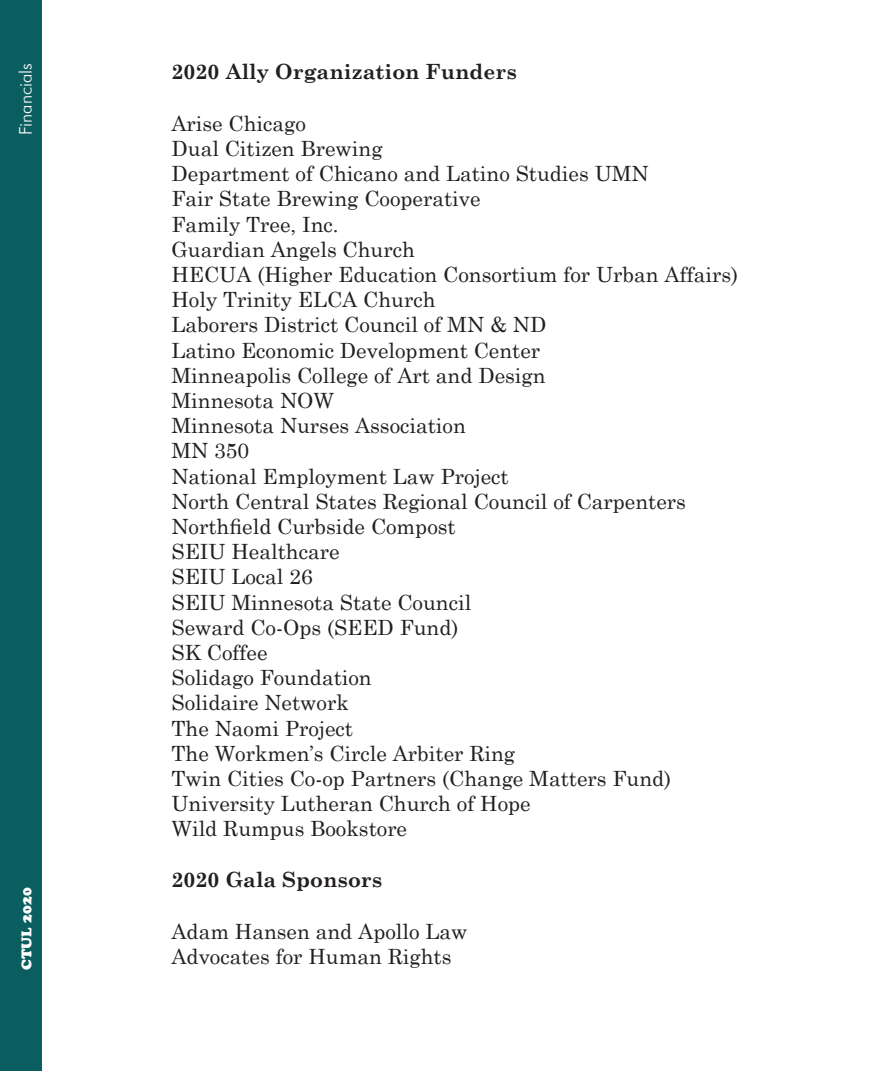
<style>
.page{position:relative;width:882px;height:1071px;background:#fff}
.page>*{position:absolute;margin:0;border:0;box-sizing:border-box;transform-origin:0 0}
.regular_body_text{font:21px "Century Schoolbook";color:#231f20}
.bold_body_text_heade{font:700 21px "Century Schoolbook";color:#231f20}
.section-margin{font:300 17.5px "Futura BT";color:#fff}
.t1{font:14px "Cooper Black Std";color:#fff}
</style>
<div class="page">
<div style="left:0;top:0;width:42px;height:1071px;background:#0b5e5f"></div>
<p class="section-margin" style="left:15px;top:135px;width:74px;rotate:-90deg">Financials</p>
<p class="t1" style="left:18px;top:970px;width:83px;rotate:-90deg">CTUL 2020</p>
<p class="bold_body_text_heade" style="left:172px;top:55px;width:347px">2020 Ally Organization Funders</p>
<p class="regular_body_text" style="left:172px;top:105px;width:136px">Arise Chicago</p>
<p class="regular_body_text" style="left:172px;top:131px;width:213px">Dual Citizen Brewing</p>
<p class="regular_body_text" style="left:172px;top:156px;width:479px">Department of Chicano and Latino Studies UMN</p>
<p class="regular_body_text" style="left:172px;top:181px;width:311px">Fair State Brewing Cooperative</p>
<p class="regular_body_text" style="left:172px;top:206px;width:169px">Family Tree, Inc.</p>
<p class="regular_body_text" style="left:172px;top:231px;width:245px">Guardian Angels Church</p>
<p class="regular_body_text" style="left:172px;top:257px;width:568px">HECUA (Higher Education Consortium for Urban Affairs)</p>
<p class="regular_body_text" style="left:172px;top:282px;width:266px">Holy Trinity ELCA Church</p>
<p class="regular_body_text" style="left:172px;top:307px;width:376px">Laborers District Council of MN &amp; ND</p>
<p class="regular_body_text" style="left:172px;top:332px;width:370px">Latino Economic Development Center</p>
<p class="regular_body_text" style="left:172px;top:357px;width:376px">Minneapolis College of Art and Design</p>
<p class="regular_body_text" style="left:172px;top:383px;width:164px">Minnesota NOW</p>
<p class="regular_body_text" style="left:172px;top:408px;width:296px">Minnesota Nurses Association</p>
<p class="regular_body_text" style="left:172px;top:433px;width:79px">MN 350</p>
<p class="regular_body_text" style="left:172px;top:458px;width:339px">National Employment Law Project</p>
<p class="regular_body_text" style="left:172px;top:483px;width:516px">North Central States Regional Council of Carpenters</p>
<p class="regular_body_text" style="left:172px;top:509px;width:286px">Northfield Curbside Compost</p>
<p class="regular_body_text" style="left:172px;top:534px;width:169px">SEIU Healthcare</p>
<p class="regular_body_text" style="left:172px;top:559px;width:143px">SEIU Local 26</p>
<p class="regular_body_text" style="left:172px;top:584px;width:301px">SEIU Minnesota State Council</p>
<p class="regular_body_text" style="left:172px;top:609px;width:289px">Seward Co-Ops (SEED Fund)</p>
<p class="regular_body_text" style="left:172px;top:635px;width:98px">SK Coffee</p>
<p class="regular_body_text" style="left:172px;top:660px;width:202px">Solidago Foundation</p>
<p class="regular_body_text" style="left:172px;top:685px;width:179px">Solidaire Network</p>
<p class="regular_body_text" style="left:172px;top:710px;width:183px">The Naomi Project</p>
<p class="regular_body_text" style="left:172px;top:735px;width:345px">The Workmen’s Circle Arbiter Ring</p>
<p class="regular_body_text" style="left:172px;top:761px;width:501px">Twin Cities Co-op Partners (Change Matters Fund)</p>
<p class="regular_body_text" style="left:172px;top:786px;width:361px">University Lutheran Church of Hope</p>
<p class="regular_body_text" style="left:172px;top:811px;width:237px">Wild Rumpus Bookstore</p>
<p class="bold_body_text_heade" style="left:172px;top:863px;width:212px">2020 Gala Sponsors</p>
<p class="regular_body_text" style="left:172px;top:914px;width:297px">Adam Hansen and Apollo Law</p>
<p class="regular_body_text" style="left:172px;top:939px;width:281px">Advocates for Human Rights</p>
</div>
